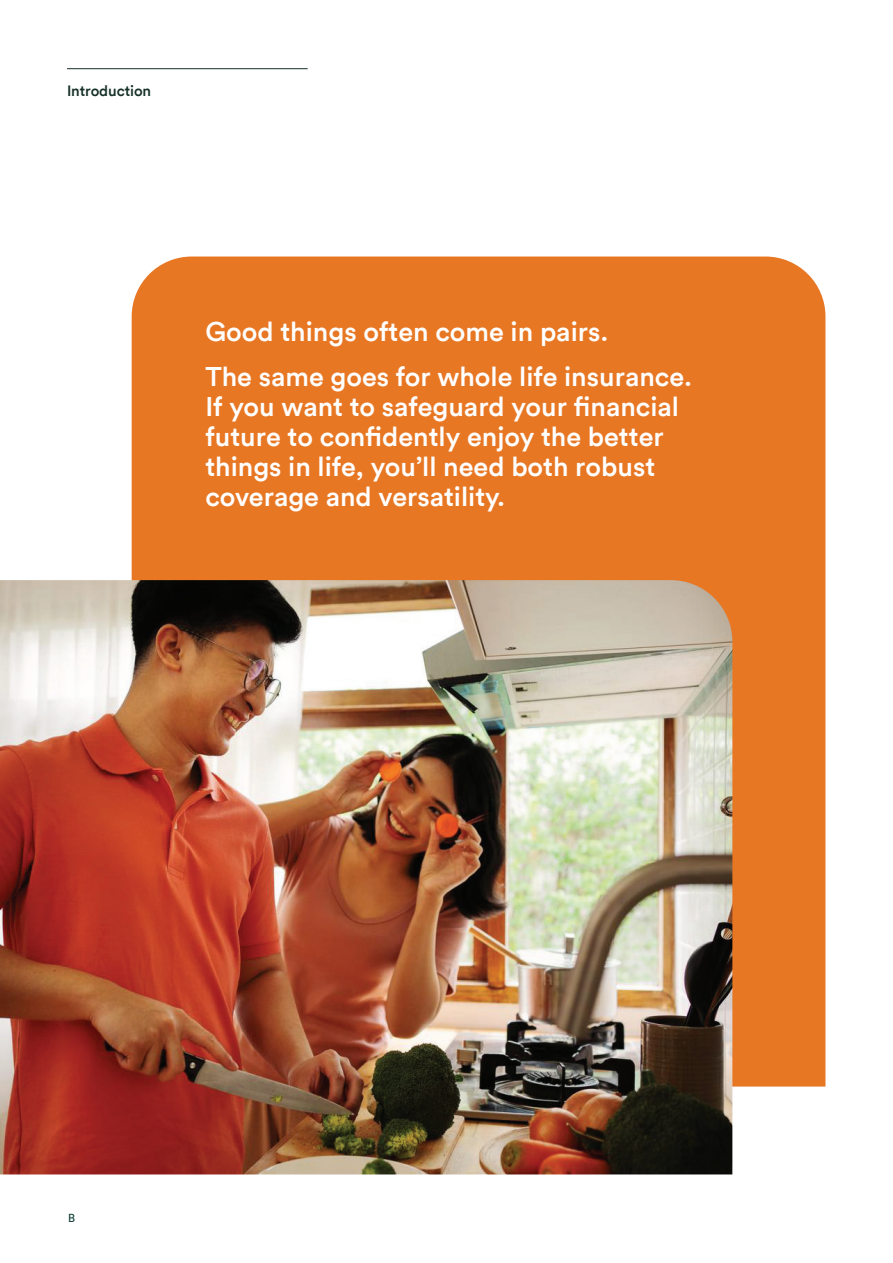
<style>
.page{position:relative;width:893px;height:1263px;background:#fff}
.page>*{position:absolute;margin:0;border:0;box-sizing:border-box;transform-origin:0 0}
.t1{font:500 27px/30px "FWD Circular TT";color:#fff}
.t2{font:500 15px "FWD Circular TT";letter-spacing:-.005em;color:#153027}
.t3{font:11.7px "FWD Circular TT";color:#093b31}
</style>
<div class="page">
<div style="left:132px;top:256px;width:693px;height:830px;background:#e87724"></div>
<img style="left:0;top:580px;width:732px;height:594px">
<hr style="left:67px;top:68px;width:241px;height:1px;background:#153027">
<p class="t2" style="left:67px;top:81px;width:86px">Introduction</p>
<p class="t1" style="left:205px;top:308px;width:488px;line-height:45px">Good things often come in pairs.<br>The same goes for whole life insurance.</p>
<p class="t1" style="left:205px;top:391px;width:475px">If you want to safeguard your financial future to confidently enjoy the better things in life, you’ll need both robust coverage and versatility.</p>
<p class="t3" style="left:68px;top:1209px;width:8px">B</p>
</div>
